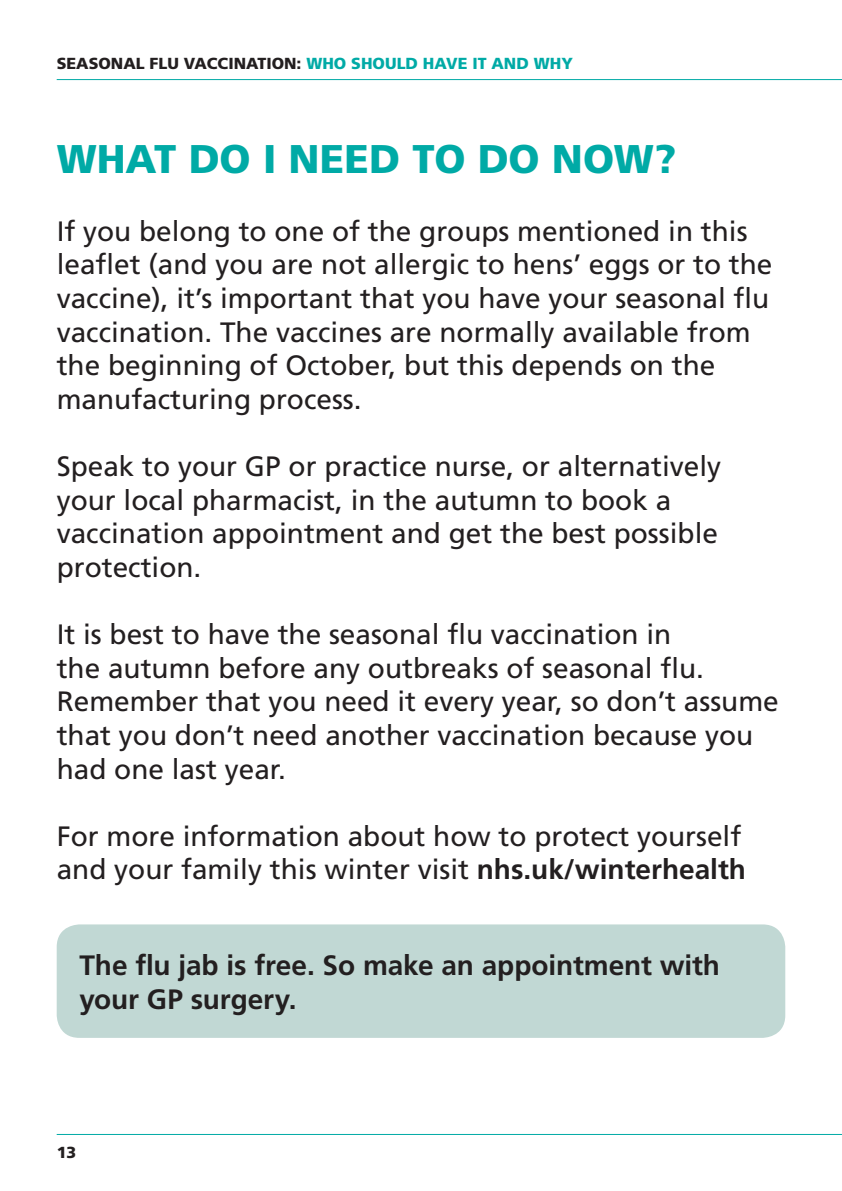
<style>
.page{position:relative;width:842px;height:1191px;background:#fff}
.page>*{position:absolute;margin:0;border:0;box-sizing:border-box;transform-origin:0 0}
.A_Head{font:900 40px "Frutiger";color:#00aaa6}
.text{font:28px/33.6px "Frutiger";color:#231f20}
.Body_bold{font:700 28px/33.6px "Frutiger";letter-spacing:-.005em;color:#231f20}
.t1{font:900 16px "Frutiger";color:#231f20}
.s1{color:#00aaa6}
.s2{font-weight:700}
</style>
<div class="page">
<hr style="left:57px;top:79px;width:785px;height:1px;background:#00aaa6">
<hr style="left:57px;top:1134px;width:785px;height:1px;background:#00aaa6">
<div style="left:57px;top:924px;width:728px;height:113px;background:#c1d8d4;border-radius:23px"></div>
<p class="t1" style="left:57px;top:54px;width:518px">SEASONAL FLU VACCINATION: <span class="s1">WHO SHOULD HAVE IT AND WHY</span></p>
<p class="A_Head" style="left:57px;top:135px;width:621px">WHAT DO I NEED TO DO NOW?</p>
<p class="text" style="left:57px;top:214px;width:717px">If you belong to one of the groups mentioned in this leaflet (and you are not allergic to hens’ eggs or to the vaccine), it’s important that you have your seasonal flu vaccination. The vaccines are normally available from the beginning of October, but this depends on the manufacturing process.</p>
<p class="text" style="left:57px;top:449px;width:666px">Speak to your GP or practice nurse, or alternatively your local pharmacist, in the autumn to book a vaccination appointment and get the best possible protection.</p>
<p class="text" style="left:57px;top:617px;width:724px">It is best to have the seasonal flu vaccination in<br>the autumn before any outbreaks of seasonal flu.<br>Remember that you need it every year, so don’t assume that you don’t need another vaccination because you had one last year.</p>
<p class="text" style="left:57px;top:819px;width:691px">For more information about how to protect yourself and your family this winter visit <span class="s2">nhs.uk/winterhealth</span></p>
<p class="Body_bold" style="left:79px;top:949px;width:642px">The flu jab is free. So make an appointment with your GP surgery.</p>
<p class="t1" style="left:57px;top:1143px;width:21px">13</p>
</div>
